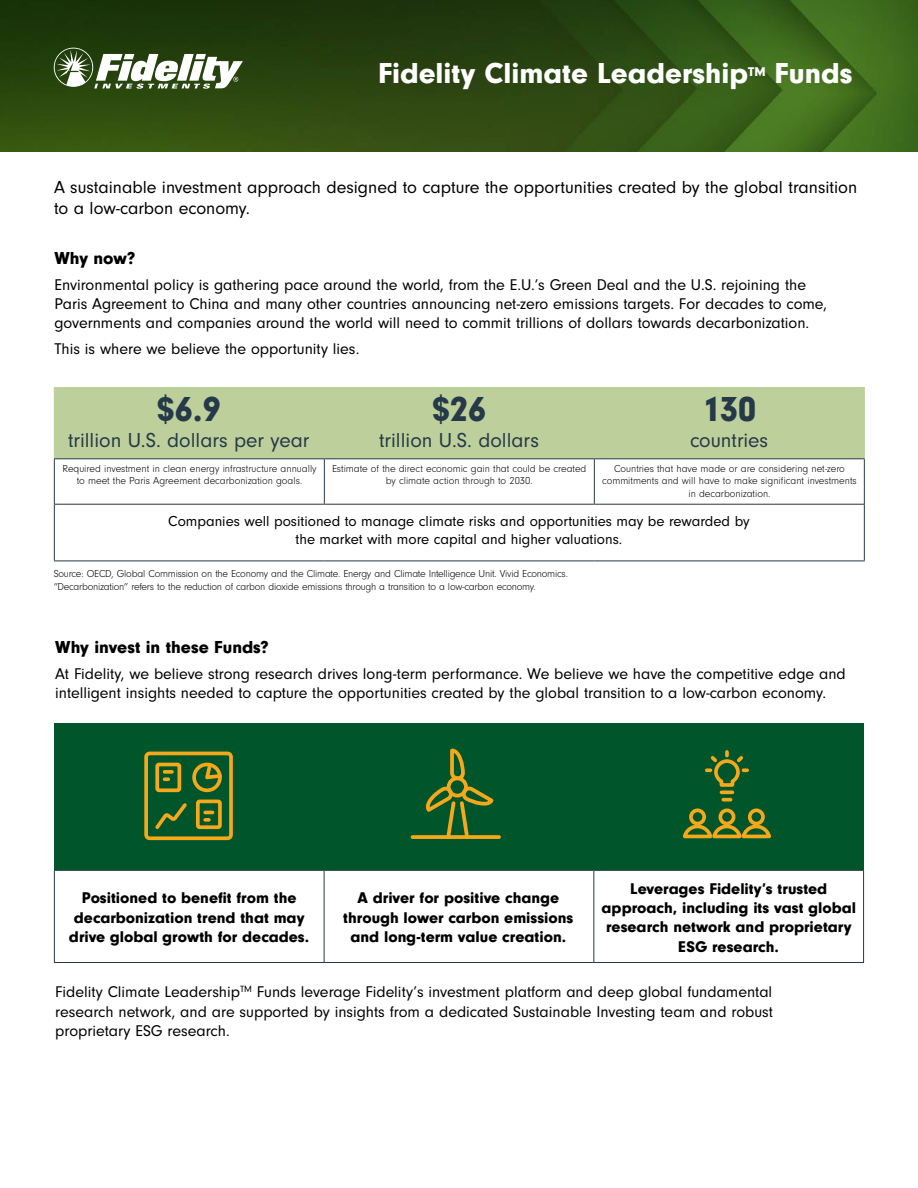
<style>
.page{position:relative;width:918px;height:1188px;background:#fff}
.page>*{position:absolute;margin:0;border:0;box-sizing:border-box;transform-origin:0 0}
.t1{font:900 36px "Neuzeit Gro";color:#253948}
.t2{font:900 30px "Neuzeit Gro";color:#fff}
.t3{font:21px "Neuzeit Gro";color:#253948}
.t4{font:18px/21px "Neuzeit Gro";color:#000}
.t5{font:900 18px "Neuzeit Gro";color:#000}
.t6{font:16.2px/19.4px "Neuzeit Gro";color:#000}
.t7{font:900 16.2px/19.4px "Neuzeit Gro";color:#000;text-align:center}
.t8{font:15px/18px "Neuzeit Gro";color:#000;text-align:center}
.t9{font:900 13.05px "Neuzeit Gro";color:#fff}
.t10{font:300 10.5px/12.6px "Neuzeit Gro";letter-spacing:-.015em;color:#000;text-align:center}
</style>
<div class="page">
<div style="left:54px;top:723px;width:810px;height:147px;background:#00562a"></div>
<svg style="left:0;top:0;width:918px;height:151px;background:#2f4e12"></svg>
<hr style="left:54px;top:870px;width:270px;height:1px;background:#253948">
<hr style="left:54px;top:871px;width:1px;height:91px;background:#253948">
<hr style="left:324px;top:870px;width:270px;height:1px;background:#253948">
<hr style="left:324px;top:871px;width:1px;height:91px;background:#253948">
<hr style="left:594px;top:870px;width:270px;height:1px;background:#253948">
<hr style="left:593px;top:871px;width:1px;height:91px;background:#253948">
<hr style="left:863px;top:871px;width:1px;height:91px;background:#253948">
<hr style="left:54px;top:962px;width:270px;height:1px;background:#253948">
<hr style="left:324px;top:962px;width:270px;height:1px;background:#253948">
<hr style="left:594px;top:962px;width:270px;height:1px;background:#253948">
<div style="left:55px;top:387px;width:809px;height:71px;background:#bdcf9b"></div>
<hr style="left:55px;top:504px;width:269px;height:1px;background:#2e3338">
<hr style="left:324px;top:504px;width:270px;height:1px;background:#2e3338">
<hr style="left:594px;top:504px;width:270px;height:1px;background:#2e3338">
<hr style="left:54px;top:387px;width:1px;height:71px;background:#bdcf9b">
<hr style="left:864px;top:387px;width:1px;height:71px;background:#bdcf9b">
<hr style="left:54px;top:458px;width:270px;height:1px;background:#253948">
<hr style="left:54px;top:459px;width:1px;height:45px;background:#253948">
<hr style="left:324px;top:458px;width:270px;height:1px;background:#253948">
<hr style="left:324px;top:459px;width:1px;height:45px;background:#253948">
<hr style="left:594px;top:458px;width:271px;height:1px;background:#253948">
<hr style="left:594px;top:459px;width:1px;height:45px;background:#253948">
<hr style="left:864px;top:459px;width:1px;height:45px;background:#253948">
<hr style="left:54px;top:504px;width:1px;height:57px;background:#253948">
<hr style="left:864px;top:504px;width:1px;height:57px;background:#253948">
<hr style="left:54px;top:561px;width:270px;height:1px;background:#253948">
<hr style="left:324px;top:561px;width:270px;height:1px;background:#253948">
<hr style="left:594px;top:561px;width:271px;height:1px;background:#253948">
<svg style="left:412px;top:835px;width:87px;height:4px"></svg>
<svg style="left:424px;top:749px;width:73px;height:90px"></svg>
<div style="left:192px;top:763px;width:30px;height:29px;border:4px solid #f5a81c;border-radius:50%"></div>
<svg style="left:155px;top:803px;width:32px;height:26px"></svg>
<svg style="left:202px;top:762px;width:20px;height:20px"></svg>
<div style="left:196px;top:800px;width:26px;height:29px;border:4px solid #f5a81c;border-radius:2px"></div>
<svg style="left:205px;top:811px;width:8px;height:11px"></svg>
<div style="left:155px;top:763px;width:26px;height:29px;border:4px solid #f5a81c;border-radius:2px"></div>
<svg style="left:165px;top:770px;width:7px;height:11px"></svg>
<div style="left:144px;top:752px;width:89px;height:88px;border:4px solid #f5a81c;border-radius:4px"></div>
<svg style="left:721px;top:790px;width:11px;height:4px"></svg>
<div style="left:689px;top:809px;width:17px;height:16px;border:4px solid #f5a81c;border-radius:50%"></div>
<div style="left:719px;top:809px;width:16px;height:16px;border:4px solid #f5a81c;border-radius:50%"></div>
<div style="left:748px;top:809px;width:17px;height:16px;border:4px solid #f5a81c;border-radius:50%"></div>
<svg style="left:683px;top:825px;width:88px;height:13px"></svg>
<svg style="left:707px;top:752px;width:40px;height:35px"></svg>
<svg style="left:723px;top:798px;width:8px;height:4px"></svg>
<svg style="left:54px;top:48px;width:189px;height:41px"></svg>
<h2 class="t2" style="left:378px;top:56px;width:372px">Fidelity Climate Leadership</h2>
<p class="t9" style="left:748px;top:64px;width:19px">TM</p>
<h2 class="t2" style="left:775px;top:56px;width:79px">Funds</h2>
<p class="t4" style="left:54px;top:177px;width:805px">A sustainable investment approach designed to capture the opportunities created by the global transition to a low-carbon economy.</p>
<p class="t5" style="left:54px;top:247px;width:82px">Why now?</p>
<p class="t6" style="left:54px;top:275px;width:774px">Environmental policy is gathering pace around the world, from the E.U.’s Green Deal and the U.S. rejoining the<br>Paris Agreement to China and many other countries announcing net-zero emissions targets. For decades to come, governments and companies around the world will need to commit trillions of dollars towards decarbonization.</p>
<p class="t6" style="left:54px;top:340px;width:306px">This is where we believe the opportunity lies.</p>
<h1 class="t1" style="left:157px;top:389px;width:65px">$6.9</h1>
<p class="t3" style="left:68px;top:428px;width:243px">trillion U.S. dollars per year</p>
<p class="t10" style="left:63px;top:462px;width:256px">Required investment in clean energy infrastructure annually to meet the Paris Agreement decarbonization goals.</p>
<h1 class="t1" style="left:432px;top:389px;width:55px">$26</h1>
<p class="t3" style="left:379px;top:428px;width:161px">trillion U.S. dollars</p>
<p class="t10" style="left:332px;top:462px;width:256px">Estimate of the direct economic gain that could be created by climate action through to 2030.</p>
<h1 class="t1" style="left:702px;top:389px;width:55px">130</h1>
<p class="t3" style="left:690px;top:428px;width:80px">countries</p>
<p class="t10" style="left:602px;top:462px;width:256px">Countries that have made or are considering net-zero commitments and will have to make significant investments in decarbonization.</p>
<p class="t8" style="left:168px;top:512px;width:583px">Companies well positioned to manage climate risks and opportunities may be rewarded by the market with more capital and higher valuations.</p>
<p class="t10" style="left:54px;top:568px;width:516px;text-align:left">Source: OECD, Global Commission on the Economy and the Climate. Energy and Climate Intelligence Unit. Vivid Economics. “Decarbonization” refers to the reduction of carbon dioxide emissions through a transition to a low-carbon economy.</p>
<p class="t5" style="left:55px;top:637px;width:215px">Why invest in these Funds?</p>
<p class="t6" style="left:55px;top:664px;width:792px">At Fidelity, we believe strong research drives long-term performance. We believe we have the competitive edge and intelligent insights needed to capture the opportunities created by the global transition to a low-carbon economy.</p>
<p class="t7" style="left:69px;top:888px;width:242px">Positioned to benefit from the decarbonization trend that may drive global growth for decades.</p>
<p class="t7" style="left:343px;top:888px;width:232px">A driver for positive change through lower carbon emissions and long-term value creation.</p>
<p class="t7" style="left:602px;top:879px;width:256px">Leverages Fidelity’s trusted approach, including its vast global research network and proprietary<br>ESG research.</p>
<p class="t6" style="left:55px;top:983px;width:719px;text-align:justify">Fidelity Climate Leadership<sup>TM</sup> Funds leverage Fidelity’s investment platform and deep global fundamental research network, and are supported by insights from a dedicated Sustainable Investing team and robust proprietary ESG research.</p>
</div>
